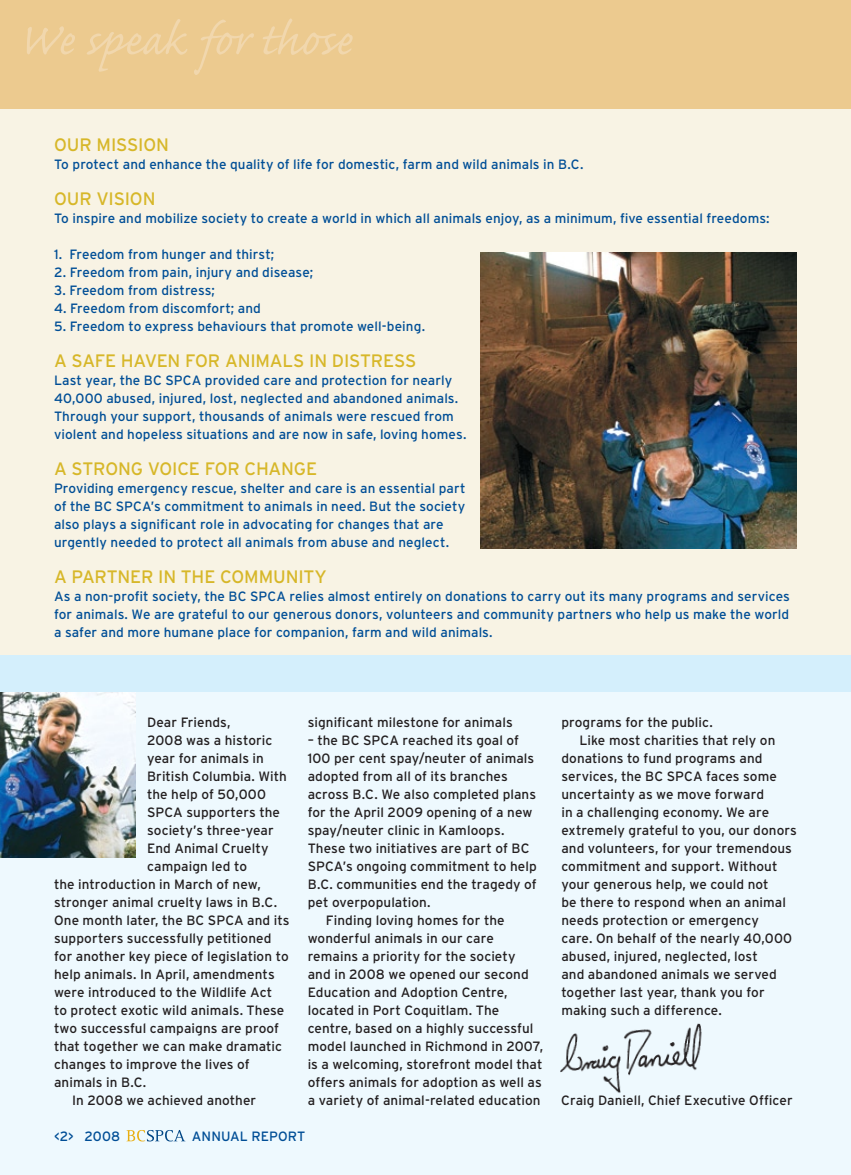
<style>
.page{position:relative;width:851px;height:1175px;background:#fff}
.page>*{position:absolute;margin:0;border:0;box-sizing:border-box;transform-origin:0 0}
.t1{font:58.35px "Caflisch Script Pro";letter-spacing:-.005em;color:#f1d7ad}
.t2{font:18px "Interstate";letter-spacing:-.005em;color:#d7b729}
.t3{font:13.5px "Interstate";letter-spacing:.005em;color:#231f20}
.t4{font:13.5px/18px "Interstate";letter-spacing:.005em;color:#004e96}
</style>
<div class="page">
<div style="left:0;top:673px;width:850px;height:501px;background:#eef9fe"></div>
<img style="left:0;top:691px;width:135px;height:166px">
<div style="left:0;top:87px;width:850px;height:581px;background:#f8f3e4"></div>
<svg style="left:126px;top:1130px;width:59px;height:11px"></svg>
<img style="left:480px;top:253px;width:316px;height:295px">
<img style="left:560px;top:1023px;width:142px;height:70px">
<div style="left:0;top:655px;width:850px;height:36px;background:#d4effc"></div>
<div style="left:0;top:0;width:850px;height:108px;background:#ecca8f"></div>
<h1 class="t1" style="left:18px;top:10px;width:336px">We speak for those</h1>
<h2 class="t2" style="left:54px;top:134px;width:113px">OUR MISSION</h2>
<p class="t4" style="left:54px;top:155px;width:531px">To protect and enhance the quality of life for domestic, farm and wild animals in B.C.</p>
<h2 class="t2" style="left:54px;top:188px;width:100px">OUR VISION</h2>
<p class="t4" style="left:54px;top:209px;width:717px">To inspire and mobilize society to create a world in which all animals enjoy, as a minimum, five essential freedoms:</p>
<p class="t4" style="left:54px;top:245px;width:222px">1. Freedom from hunger and thirst;</p>
<p class="t4" style="left:54px;top:263px;width:261px">2. Freedom from pain, injury and disease;</p>
<p class="t4" style="left:54px;top:281px;width:162px">3. Freedom from distress;</p>
<p class="t4" style="left:54px;top:299px;width:208px">4. Freedom from discomfort; and</p>
<p class="t4" style="left:54px;top:317px;width:372px">5. Freedom to express behaviours that promote well-being.</p>
<h2 class="t2" style="left:54px;top:350px;width:30px">A safe</h2>
<h2 class="t2" style="left:121px;top:350px;width:25px">have</h2>
<h2 class="t2" style="left:168px;top:350px;width:30px">n for</h2>
<h2 class="t2" style="left:225px;top:350px;width:158px">animals in distress</h2>
<p class="t4" style="left:54px;top:371px;width:414px">Last year, the BC SPCA provided care and protection for nearly 40,000 abused, injured, lost, neglected and abandoned animals.<br>Through your support, thousands of animals were rescued from violent and hopeless situations and are now in safe, loving homes.</p>
<h2 class="t2" style="left:54px;top:458px;width:105px">A strong voice</h2>
<h2 class="t2" style="left:205px;top:458px;width:12px">for</h2>
<h2 class="t2" style="left:244px;top:458px;width:71px">change</h2>
<p class="t4" style="left:54px;top:479px;width:413px">Providing emergency rescue, shelter and care is an essential part of the BC SPCA’s commitment to animals in need. But the society also plays a significant role in advocating for changes that are urgently needed to protect all animals from abuse and neglect.</p>
<h2 class="t2" style="left:54px;top:566px;width:180px">A partner in the comm</h2>
<h2 class="t2" style="left:273px;top:566px;width:55px">unity</h2>
<p class="t4" style="left:54px;top:587px;width:737px;text-align:justify">As a non-profit society, the BC SPCA relies almost entirely on donations to carry out its many programs and services for animals. We are grateful to our generous donors, volunteers and community partners who help us make the world a safer and more humane place for companion, farm and wild animals.</p>
<p class="t3" style="left:147px;top:714px;width:85px">Dear Friends,</p>
<p class="t3" style="left:147px;top:732px;width:127px">2008 was a historic</p>
<p class="t3" style="left:147px;top:750px;width:118px">year for animals in</p>
<p class="t3" style="left:147px;top:768px;width:141px">British Columbia. With</p>
<p class="t3" style="left:147px;top:786px;width:120px">the help of 50,000</p>
<p class="t3" style="left:147px;top:804px;width:134px">SPCA supporters the</p>
<p class="t3" style="left:147px;top:822px;width:128px">society’s three-year</p>
<p class="t3" style="left:147px;top:840px;width:123px">End Animal Cruelty</p>
<p class="t3" style="left:147px;top:858px;width:101px">campaign led to</p>
<p class="t3" style="left:54px;top:876px;width:208px">the introduction in March of new,</p>
<p class="t3" style="left:54px;top:894px;width:224px">stronger animal cruelty laws in B.C.</p>
<p class="t3" style="left:54px;top:912px;width:237px">One month later, the BC SPCA and its</p>
<p class="t3" style="left:54px;top:930px;width:219px">supporters successfully petitioned</p>
<p class="t3" style="left:54px;top:948px;width:236px">for another key piece of legislation to</p>
<p class="t3" style="left:54px;top:966px;width:222px">help animals. In April, amendments</p>
<p class="t3" style="left:54px;top:984px;width:220px">were introduced to the Wildlife Act</p>
<p class="t3" style="left:54px;top:1002px;width:232px">to protect exotic wild animals. These</p>
<p class="t3" style="left:54px;top:1020px;width:226px">two successful campaigns are proof</p>
<p class="t3" style="left:54px;top:1038px;width:230px">that together we can make dramatic</p>
<p class="t3" style="left:54px;top:1056px;width:197px">changes to improve the lives of</p>
<p class="t3" style="left:54px;top:1074px;width:94px">animals in B.C.</p>
<p class="t3" style="left:72px;top:1092px;width:186px">In 2008 we achieved another</p>
<p class="t3" style="left:308px;top:714px;width:206px">significant milestone for animals</p>
<p class="t3" style="left:308px;top:732px;width:213px">– the BC SPCA reached its goal of</p>
<p class="t3" style="left:308px;top:750px;width:228px">100 per cent spay/neuter of animals</p>
<p class="t3" style="left:308px;top:768px;width:201px">adopted from all of its branches</p>
<p class="t3" style="left:308px;top:786px;width:230px">across B.C. We also completed plans</p>
<p class="t3" style="left:308px;top:804px;width:226px">for the April 2009 opening of a new</p>
<p class="t3" style="left:308px;top:822px;width:198px">spay/neuter clinic in Kamloops.</p>
<p class="t3" style="left:308px;top:840px;width:223px">These two initiatives are part of BC</p>
<p class="t3" style="left:308px;top:858px;width:230px">SPCA’s ongoing commitment to help</p>
<p class="t3" style="left:308px;top:876px;width:230px">B.C. communities end the tragedy of</p>
<p class="t3" style="left:308px;top:894px;width:124px">pet overpopulation.</p>
<p class="t3" style="left:326px;top:912px;width:180px">Finding loving homes for the</p>
<p class="t3" style="left:308px;top:930px;width:188px">wonderful animals in our care</p>
<p class="t3" style="left:308px;top:948px;width:209px">remains a priority for the society</p>
<p class="t3" style="left:308px;top:966px;width:222px">and in 2008 we opened our second</p>
<p class="t3" style="left:308px;top:984px;width:201px">Education and Adoption Centre,</p>
<p class="t3" style="left:308px;top:1002px;width:193px">located in Port Coquitlam. The</p>
<p class="t3" style="left:308px;top:1020px;width:227px">centre, based on a highly successful</p>
<p class="t3" style="left:308px;top:1038px;width:237px">model launched in Richmond in 2007,</p>
<p class="t3" style="left:308px;top:1056px;width:236px">is a welcoming, storefront model that</p>
<p class="t3" style="left:308px;top:1074px;width:235px">offers animals for adoption as well as</p>
<p class="t3" style="left:308px;top:1092px;width:234px">a variety of animal-related education</p>
<p class="t4" style="left:54px;top:1127px;width:68px">&lt;2&gt; 2008</p>
<p class="t4" style="left:192px;top:1127px;width:115px">Annual Report</p>
<p class="t3" style="left:561px;top:714px;width:153px">programs for the public.</p>
<p class="t3" style="left:579px;top:732px;width:197px">Like most charities that rely on</p>
<p class="t3" style="left:561px;top:750px;width:203px">donations to fund programs and</p>
<p class="t3" style="left:561px;top:768px;width:217px">services, the BC SPCA faces some</p>
<p class="t3" style="left:561px;top:786px;width:204px">uncertainty as we move forward</p>
<p class="t3" style="left:561px;top:804px;width:209px">in a challenging economy. We are</p>
<p class="t3" style="left:561px;top:822px;width:237px">extremely grateful to you, our donors</p>
<p class="t3" style="left:561px;top:840px;width:232px">and volunteers, for your tremendous</p>
<p class="t3" style="left:561px;top:858px;width:218px">commitment and support. Without</p>
<p class="t3" style="left:561px;top:876px;width:209px">your generous help, we could not</p>
<p class="t3" style="left:561px;top:894px;width:226px">be there to respond when an animal</p>
<p class="t3" style="left:561px;top:912px;width:199px">needs protection or emergency</p>
<p class="t3" style="left:561px;top:930px;width:232px">care. On behalf of the nearly 40,000</p>
<p class="t3" style="left:561px;top:948px;width:198px">abused, injured, neglected, lost</p>
<p class="t3" style="left:561px;top:966px;width:217px">and abandoned animals we served</p>
<p class="t3" style="left:561px;top:984px;width:205px">together last year, thank you for</p>
<p class="t3" style="left:561px;top:1002px;width:162px">making such a difference.</p>
<p class="t3" style="left:561px;top:1092px;width:233px">Craig Daniell, Chief Executive Officer</p>
</div>
